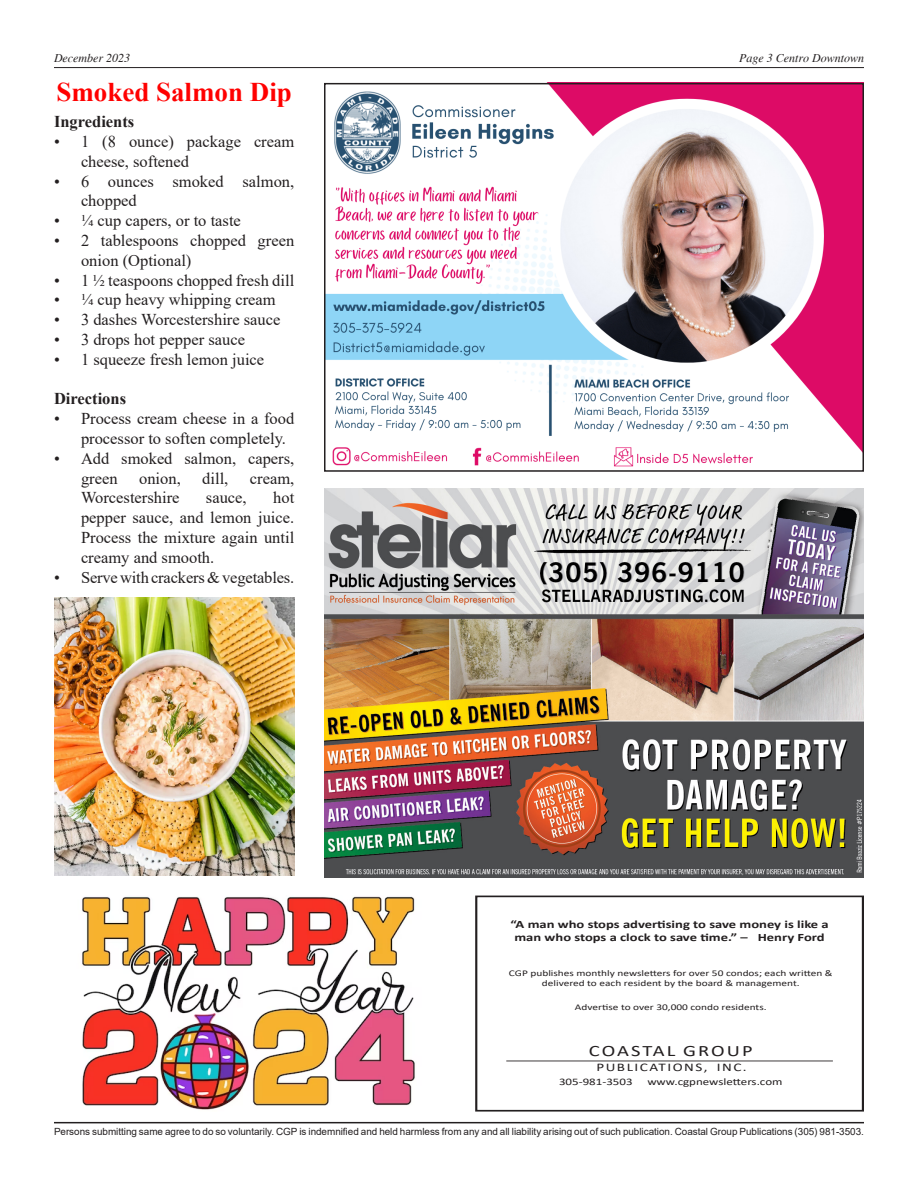
<style>
.page{position:relative;width:918px;height:1188px;background:#fff}
.page>*{position:absolute;margin:0;border:0;box-sizing:border-box;transform-origin:0 0}
.t1{font:700 27px "Times New Roman";color:#f00}
.t2{font:16.5px/19.8px "Times New Roman";color:#231f20}
.t3{font:700 16.5px "Times New Roman";color:#231f20}
.t4{font:15.9px "Calibri";letter-spacing:.095em;color:#231f20;scale:1.3 1}
.t5{font:italic 12px "Times";color:#231f20}
.t6{font:11.7px "Calibri";letter-spacing:.1em;color:#231f20;scale:1.3 1}
.t7{font:700 11.25px/13.5px "Calibri";color:#231f20;text-align:center;scale:1.3 1}
.t8{font:10.05px "Calibri";color:#231f20;scale:1.3 1}
.t9{font:9.9px "Arial";letter-spacing:-.005em;color:#231f20}
.t10{font:8.7px/10.5px "Calibri";color:#231f20;text-align:center;scale:1.3 1}
</style>
<div class="page">
<hr style="left:54px;top:67px;width:810px;height:1px;background:#231f20">
<hr style="left:54px;top:1122px;width:810px;height:1px;background:#231f20">
<img style="left:324px;top:488px;width:540px;height:389px">
<div style="left:475px;top:896px;width:389px;height:216px;border:2px solid #231f20"></div>
<hr style="left:506px;top:1061px;width:327px;height:1px;background:#231f20">
<img style="left:327px;top:86px;width:534px;height:381px">
<div style="left:324px;top:83px;width:540px;height:389px;border:2px solid #231f20"></div>
<img style="left:82px;top:896px;width:333px;height:214px">
<img style="left:54px;top:597px;width:240px;height:278px">
<p class="t5" style="left:54px;top:52px;width:78px">December 2023</p>
<p class="t5" style="left:739px;top:52px;width:127px">Page 3 Centro Downtown</p>
<p class="t1" style="left:56px;top:72px;width:237px">Smoked Salmon Dip</p>
<p class="t3" style="left:54px;top:110px;width:82px">Ingredients</p>
<p class="t2" style="left:81px;top:131px;width:215px;text-indent:-27px">• 1 (8 ounce) package cream cheese, softened</p>
<p class="t2" style="left:81px;top:171px;width:215px;text-indent:-27px">• 6 ounces smoked salmon, chopped</p>
<p class="t2" style="left:54px;top:210px;width:188px">• ¼ cup capers, or to taste</p>
<p class="t2" style="left:81px;top:230px;width:215px;text-indent:-27px">• 2 tablespoons chopped green onion (Optional)</p>
<p class="t2" style="left:54px;top:270px;width:242px">• 1 ½ teaspoons chopped fresh dill</p>
<p class="t2" style="left:54px;top:290px;width:223px">• ¼ cup heavy whipping cream</p>
<p class="t2" style="left:54px;top:309px;width:228px">• 3 dashes Worcestershire sauce</p>
<p class="t2" style="left:54px;top:329px;width:193px">• 3 drops hot pepper sauce</p>
<p class="t2" style="left:54px;top:349px;width:212px">• 1 squeeze fresh lemon juice</p>
<p class="t3" style="left:54px;top:387px;width:74px">Directions</p>
<p class="t2" style="left:81px;top:408px;width:215px;text-indent:-27px">• Process cream cheese in a food processor to soften completely.</p>
<p class="t2" style="left:81px;top:448px;width:215px;text-indent:-27px">• Add smoked salmon, capers, green</p>
<p class="t2" style="left:139px;top:468px;width:43px">onion,</p>
<p class="t2" style="left:202px;top:468px;width:28px">dill,</p>
<p class="t2" style="left:250px;top:468px;width:46px">cream,</p>
<p class="t2" style="left:81px;top:488px;width:100px">Worcestershire</p>
<p class="t2" style="left:206px;top:488px;width:42px">sauce,</p>
<p class="t2" style="left:81px;top:488px;width:215px;text-align:justify;text-indent:192px">hot pepper sauce, and lemon juice.<br>Process the mixture again until creamy and smooth.</p>
<p class="t2" style="left:54px;top:567px;width:242px">• Serve with crackers &amp; vegetables.</p>
<p class="t7" style="left:510px;top:917px;width:246px">“A man who stops advertising to save money is like a man who stops a clock to save time.” – Henry Ford</p>
<p class="t10" style="left:509px;top:968px;width:251px">CGP publishes monthly newsletters for over 50 condos; each written &amp; delivered to each resident by the board &amp; management.</p>
<p class="t10" style="left:575px;top:1001px;width:149px">Advertise to over 30,000 condo residents.</p>
<p class="t4" style="left:589px;top:1040px;width:127px">COASTAL GROUP</p>
<p class="t6" style="left:596px;top:1059px;width:117px">PUBLICATIONS, INC.</p>
<p class="t8" style="left:559px;top:1075px;width:58px">305-981-3503</p>
<p class="t8" style="left:647px;top:1075px;width:106px">www.cgpnewsletters.com</p>
<p class="t9" style="left:54px;top:1124px;width:811px">Persons submitting same agree to do so voluntarily. CGP is indemnified and held harmless from any and all liability arising out of such publication. Coastal Group Publications (305) 981-3503.</p>
</div>
